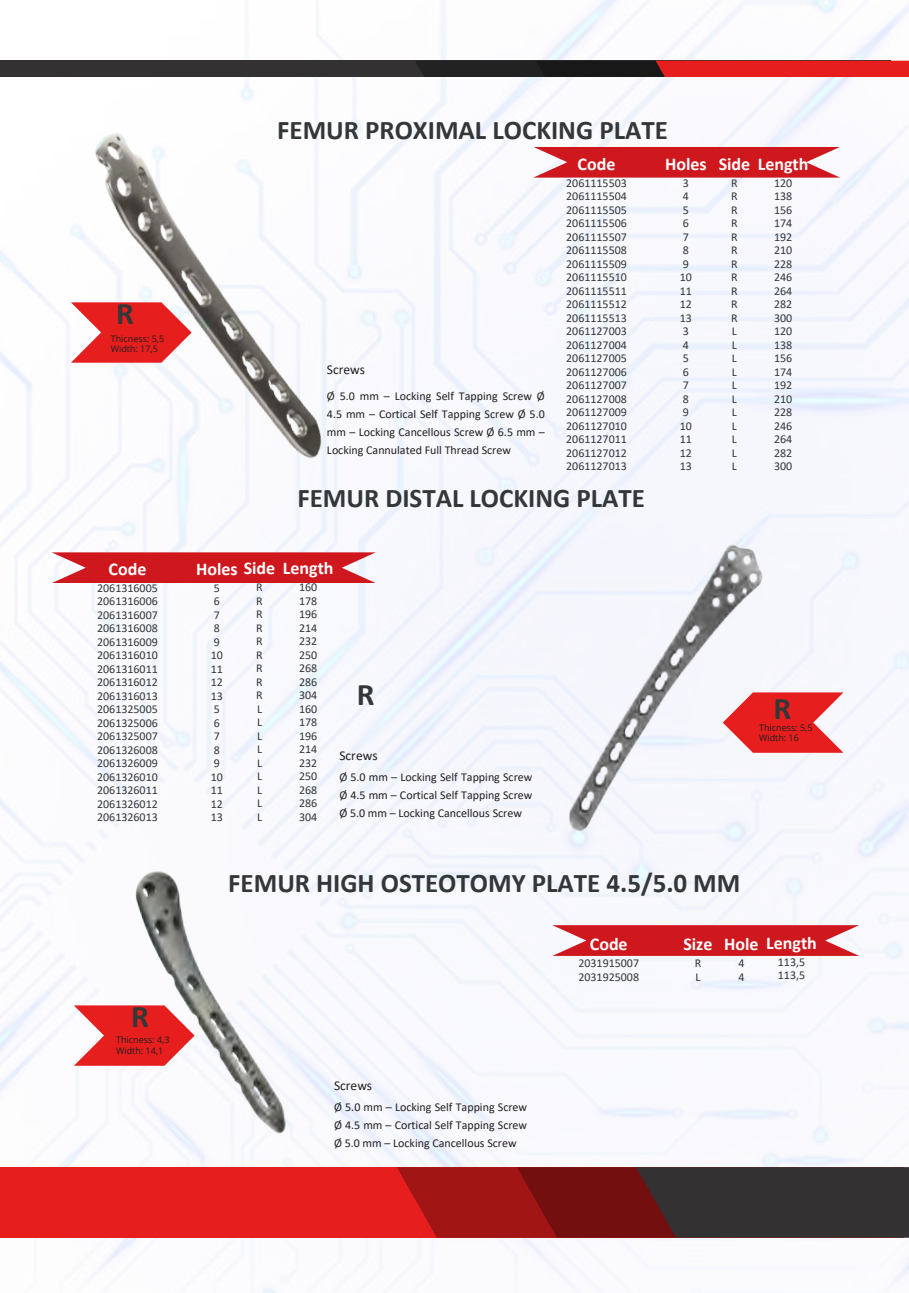
<style>
.page{position:relative;width:909px;height:1293px;background:#fff}
.page>*{position:absolute;margin:0;border:0;box-sizing:border-box;transform-origin:0 0}
.t1{font:700 31.5px "Calibri";color:#333738}
.t2{font:700 27px "Calibri";color:#333738}
.t3{font:700 18px "Calibri";color:#fff}
.t4{font:13.5px "Calibri";color:#231f20}
.t5{font:12px/13.5px "Calibri";color:#333738;text-align:justify}
.t6{font:12px/18px "Calibri";color:#231f20;text-align:justify}
.t7{font:9px/10.2px "Open Sans";color:#231f20}
</style>
<div class="page">
<img style="left:0;top:0;width:909px;height:1293px">
<svg style="left:533px;top:147px;width:307px;height:31px;background:#d33339"></svg>
<div style="left:0;top:1167px;width:903px;height:70px;background:#e61e1e"></div>
<svg style="left:397px;top:1167px;width:512px;height:70px;background:#642122"></svg>
<div style="left:0;top:61px;width:891px;height:16px;background:#333132"></div>
<svg style="left:416px;top:61px;width:493px;height:16px"></svg>
<svg style="left:781px;top:692px;width:62px;height:61px"></svg>
<svg style="left:52px;top:552px;width:324px;height:31px;background:#d23137"></svg>
<svg style="left:552px;top:925px;width:307px;height:31px;background:#d23238"></svg>
<img style="left:67px;top:130px;width:270px;height:335px">
<img style="left:546px;top:544px;width:235px;height:304px">
<img style="left:95px;top:843px;width:229px;height:315px">
<svg style="left:74px;top:1005px;width:121px;height:60px"></svg>
<h1 class="t1" style="left:116px;top:300px;width:19px">R</h1>
<p class="t7" style="left:111px;top:333px;width:55px">Thicness: 5,5<br>Width: 17,5</p>
<h3 class="t3" style="left:109px;top:561px;width:39px">Code</h3>
<p class="t5" style="left:97px;top:582px;width:62px">2061316005<br>2061316006<br>2061316007<br>2061316008<br>2061316009<br>2061316010<br>2061316011<br>2061316012<br>2061316013<br>2061325005<br>2061325006<br>2061325007<br>2061326008<br>2061326009<br>2061326010<br>2061326011<br>2061326012<br>2061326013</p>
<h1 class="t1" style="left:131px;top:1003px;width:19px">R</h1>
<p class="t7" style="left:116px;top:1035px;width:55px">Thicness: 4,3<br>Width: 14,1</p>
<h2 class="t2" style="left:277px;top:118px;width:392px">FEMUR PROXIMAL LOCKING PLATE</h2>
<h3 class="t3" style="left:578px;top:156px;width:39px">Code</h3>
<p class="t5" style="left:566px;top:177px;width:62px">2061115503<br>2061115504<br>2061115505<br>2061115506<br>2061115507<br>2061115508<br>2061115509<br>2061115510<br>2061115511<br>2061115512<br>2061115513<br>2061127003<br>2061127004<br>2061127005<br>2061127006<br>2061127007<br>2061127008<br>2061127009<br>2061127010<br>2061127011<br>2061127012<br>2061127013</p>
<h3 class="t3" style="left:665px;top:156px;width:43px">Holes</h3>
<p class="t5" style="left:680px;top:177px;width:14px;text-align:left">3<br>4<br>5<br>6<br>7<br>8<br>9<br>10<br>11<br>12<br>13<br>3<br>4<br>5<br>6<br>7<br>8<br>9<br>10<br>11<br>12<br>13</p>
<p class="t4" style="left:327px;top:364px;width:40px">Screws</p>
<p class="t6" style="left:327px;top:388px;width:219px">Ø 5.0 mm – Locking Self Tapping Screw Ø 4.5 mm – Cortical Self Tapping Screw Ø 5.0 mm – Locking Cancellous Screw Ø 6.5 mm – Locking Cannulated Full Thread Screw</p>
<h2 class="t2" style="left:297px;top:486px;width:349px">FEMUR DISTAL LOCKING PLATE</h2>
<h3 class="t3" style="left:719px;top:156px;width:91px">Side Length</h3>
<p class="t5" style="left:731px;top:177px;width:8px">R R R R R R R R R R R L L L L L L L L L L L</p>
<p class="t5" style="left:774px;top:177px;width:20px">120<br>138<br>156<br>174<br>192<br>210<br>228<br>246<br>264<br>282<br>300<br>120<br>138<br>156<br>174<br>192<br>210<br>228<br>246<br>264<br>282<br>300</p>
<h3 class="t3" style="left:196px;top:561px;width:139px">Holes Side Length</h3>
<p class="t5" style="left:211px;top:582px;width:14px;text-align:left">5<br>6<br>7<br>8<br>9<br>10<br>11<br>12<br>13<br>5<br>6<br>7<br>8<br>9<br>10<br>11<br>12<br>13</p>
<p class="t5" style="left:256px;top:581px;width:8px">R R R R R R R R R L L L L L L L L L</p>
<p class="t5" style="left:299px;top:581px;width:20px">160<br>178<br>196<br>214<br>232<br>250<br>268<br>286<br>304<br>160<br>178<br>196<br>214<br>232<br>250<br>268<br>286<br>304</p>
<h1 class="t1" style="left:357px;top:681px;width:19px">R</h1>
<p class="t4" style="left:339px;top:749px;width:40px">Screws</p>
<p class="t6" style="left:339px;top:768px;width:194px">Ø 5.0 mm – Locking Self Tapping Screw Ø 4.5 mm – Cortical Self Tapping Screw Ø 5.0 mm – Locking Cancellous Screw</p>
<h1 class="t1" style="left:773px;top:695px;width:19px">R</h1>
<p class="t7" style="left:759px;top:722px;width:55px">Thicness: 5,5<br>Width: 16</p>
<h2 class="t2" style="left:228px;top:871px;width:514px">FEMUR HIGH OSTEOTOMY PLATE 4.5/5.0 MM</h2>
<p class="t4" style="left:334px;top:1080px;width:40px">Screws</p>
<p class="t6" style="left:334px;top:1098px;width:194px">Ø 5.0 mm – Locking Self Tapping Screw Ø 4.5 mm – Cortical Self Tapping Screw Ø 5.0 mm – Locking Cancellous Screw</p>
<h3 class="t3" style="left:590px;top:936px;width:39px">Code</h3>
<p class="t5" style="left:578px;top:957px;width:62px">2031915007<br>2031925008</p>
<h3 class="t3" style="left:683px;top:936px;width:31px">Size</h3>
<p class="t5" style="left:695px;top:957px;width:8px">R<br>L</p>
<h3 class="t3" style="left:724px;top:935px;width:94px">Hole Length</h3>
<p class="t5" style="left:738px;top:957px;width:8px">4<br>4</p>
<p class="t5" style="left:778px;top:956px;width:29px">113,5<br>113,5</p>
</div>
